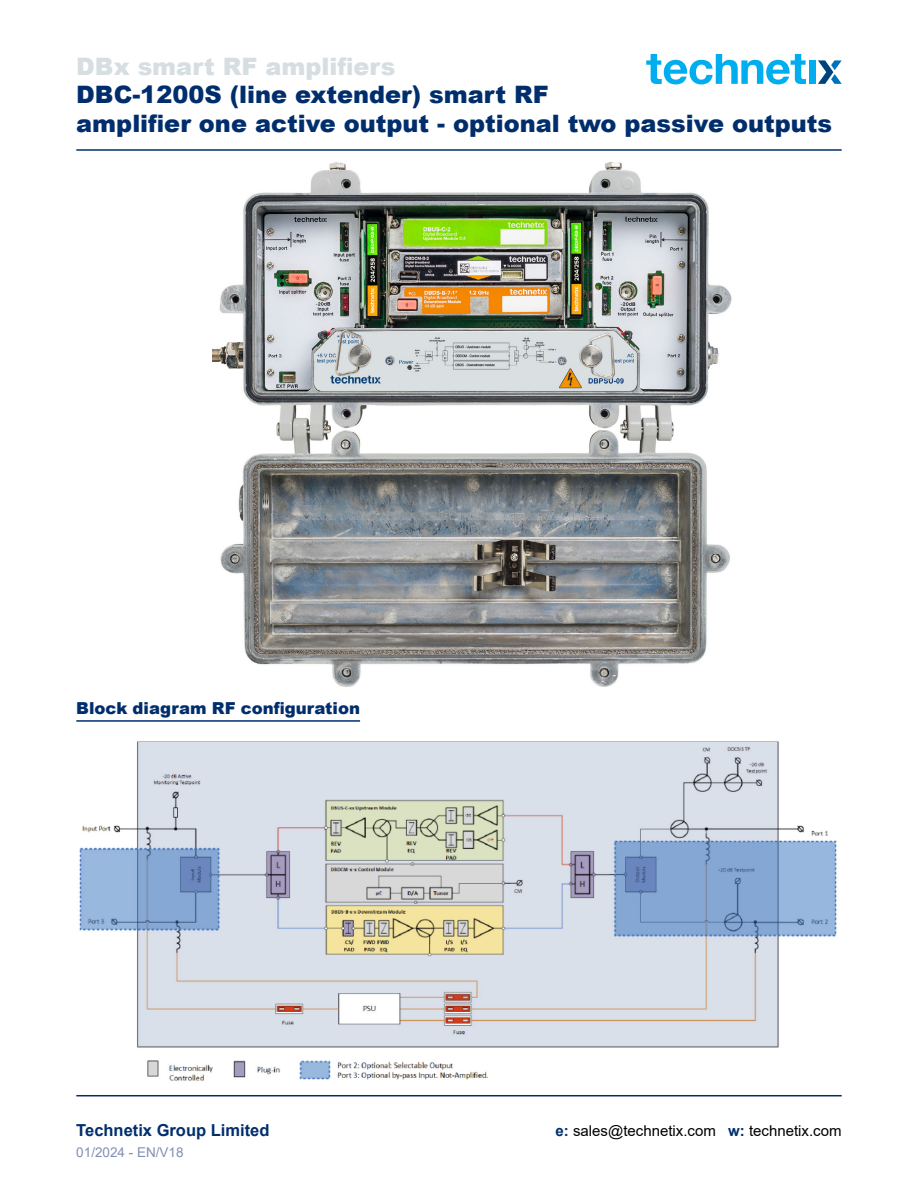
<style>
.page{position:relative;width:918px;height:1188px;background:#fff}
.page>*{position:absolute;margin:0;border:0;box-sizing:border-box;transform-origin:0 0}
.t1{font:900 24px/28.8px "Arial";color:#002e6d}
.t2{font:900 24px "Arial";color:#d6dee1}
.Contents_Copy_Bold{font:900 16.5px "Arial";color:#002e6d}
.t3{font:700 16.5px "Arial";color:#002e6d}
.t4{font:15px "Arial";color:#000}
.t5{font:13.5px "Arial";color:#828eb4}
.s1{font-weight:700;color:#002e6d}
</style>
<div class="page">
<hr style="left:76px;top:149px;width:766px;height:2px;background:#002e6d">
<svg style="left:646px;top:54px;width:160px;height:30px"></svg>
<div style="left:810px;top:60px;width:6px;height:24px;background:#00aeef"></div>
<svg style="left:818px;top:60px;width:24px;height:24px"></svg>
<hr style="left:76px;top:1095px;width:766px;height:1px;background:#002e6d">
<hr style="left:76px;top:720px;width:284px;height:2px;background:#002e6d">
<img style="left:79px;top:741px;width:758px;height:340px">
<img style="left:212px;top:162px;width:520px;height:525px">
<p class="t2" style="left:76px;top:49px;width:321px">DBx smart RF amplifiers</p>
<p class="t1" style="left:76px;top:80px;width:757px">DBC-1200S (line extender) smart RF<br>amplifier one active output - optional two passive outputs</p>
<p class="Contents_Copy_Bold" style="left:76px;top:696px;width:285px">Block diagram RF configuration</p>
<p class="t3" style="left:76px;top:1119px;width:195px">Technetix Group Limited</p>
<p class="t4" style="left:556px;top:1120px;width:288px"><span class="s1">e:</span> sales@technetix.com <span class="s1">w:</span> technetix.com</p>
<p class="t5" style="left:76px;top:1143px;width:109px">01/2024 - EN/V18</p>
</div>
